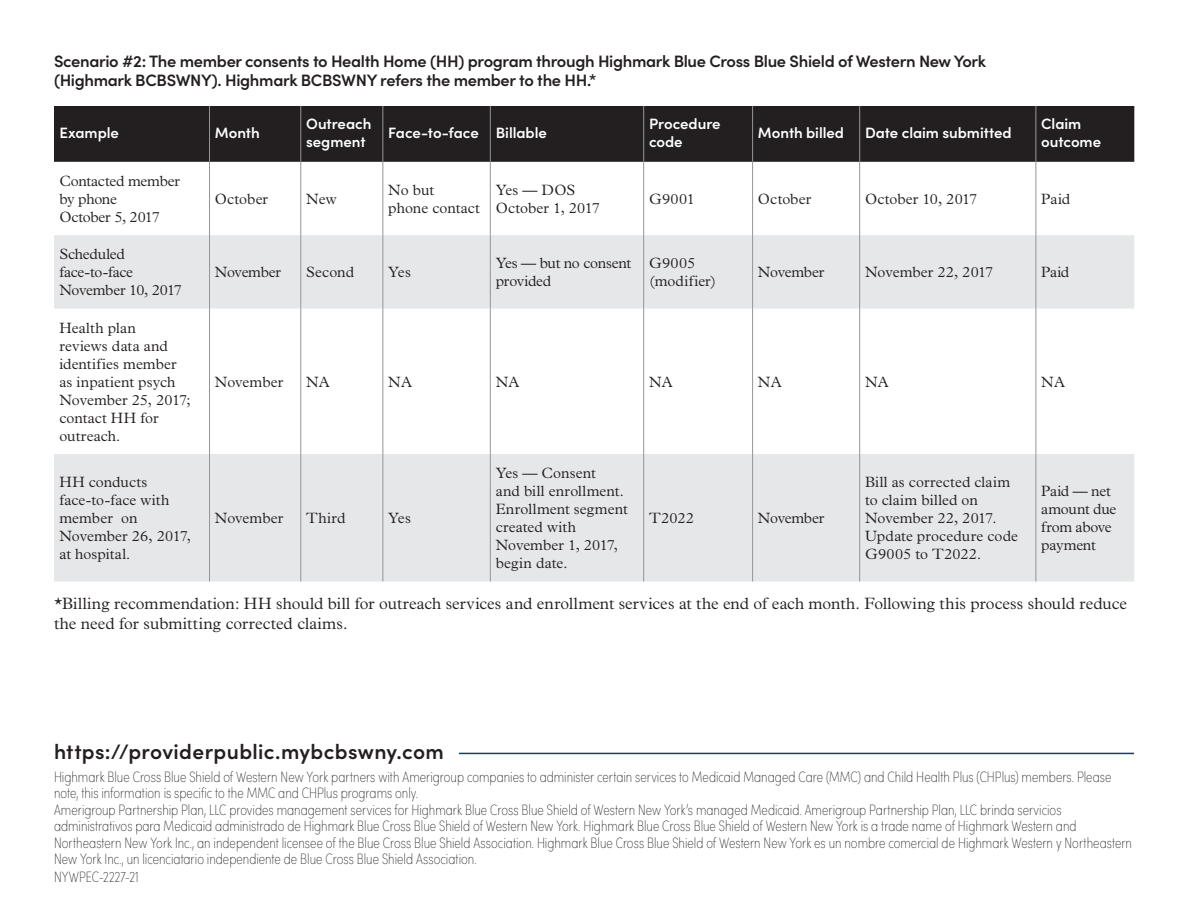
<style>
.page{position:relative;width:1188px;height:918px;background:#fff}
.page>*{position:absolute;margin:0;border:0;box-sizing:border-box;transform-origin:0 0}
.LF_WNY_website{font:600 21px "Sofia Pro";letter-spacing:.02em;color:#231f20}
.LF_WNY_Body_Copy{font:300 16.5px/19.8px "Plantin MT Pro";color:#231f20}
.LF_WNY_Subhead_Title{font:600 16.5px/19.8px "Sofia Pro";letter-spacing:-.02em;color:#231f20}
.LF_WNY_Disclaimer_Te{font:200 15px/16.5px "Sofia Pro Condensed";letter-spacing:.005em;color:#231f20}
.LF_WNY_Body_Copy-2{font:300 15px/18px "Plantin MT Pro";color:#231f20}
.LF_WNY_Body_Copy-3{font:300 15px/18px "Plantin MT Pro";letter-spacing:-.02em;color:#231f20}
.LF_WNY_Table_header{font:600 15px/18px "Sofia Pro";letter-spacing:-.005em;color:#fff}
.LF_WNY_Body_Copy-4{font:300 15px/18px "Plantin MT Pro";letter-spacing:.025em;color:#231f20}
</style>
<div class="page">
<div style="left:54px;top:106px;width:1080px;height:56px;background:#231f20"></div>
<svg style="left:54px;top:235px;width:1080px;height:347px;fill:#e6e7e9"></svg>
<hr style="left:209px;top:106px;width:1px;height:56px;background:#939598">
<hr style="left:300px;top:106px;width:1px;height:56px;background:#939598">
<hr style="left:382px;top:106px;width:1px;height:56px;background:#939598">
<hr style="left:490px;top:106px;width:1px;height:56px;background:#939598">
<hr style="left:643px;top:106px;width:1px;height:56px;background:#939598">
<hr style="left:752px;top:106px;width:1px;height:56px;background:#939598">
<hr style="left:859px;top:106px;width:1px;height:56px;background:#939598">
<hr style="left:1036px;top:106px;width:1px;height:56px;background:#939598">
<hr style="left:209px;top:162px;width:1px;height:73px;background:#939598">
<hr style="left:300px;top:162px;width:1px;height:73px;background:#939598">
<hr style="left:382px;top:162px;width:1px;height:73px;background:#939598">
<hr style="left:490px;top:162px;width:1px;height:73px;background:#939598">
<hr style="left:643px;top:162px;width:1px;height:73px;background:#939598">
<hr style="left:752px;top:162px;width:1px;height:73px;background:#939598">
<hr style="left:859px;top:162px;width:1px;height:73px;background:#939598">
<hr style="left:1036px;top:162px;width:1px;height:73px;background:#939598">
<hr style="left:209px;top:235px;width:1px;height:74px;background:#939598">
<hr style="left:300px;top:235px;width:1px;height:74px;background:#939598">
<hr style="left:382px;top:235px;width:1px;height:74px;background:#939598">
<hr style="left:490px;top:235px;width:1px;height:74px;background:#939598">
<hr style="left:643px;top:235px;width:1px;height:74px;background:#939598">
<hr style="left:752px;top:235px;width:1px;height:74px;background:#939598">
<hr style="left:859px;top:235px;width:1px;height:74px;background:#939598">
<hr style="left:1036px;top:235px;width:1px;height:74px;background:#939598">
<hr style="left:209px;top:309px;width:1px;height:145px;background:#939598">
<hr style="left:300px;top:309px;width:1px;height:145px;background:#939598">
<hr style="left:382px;top:309px;width:1px;height:145px;background:#939598">
<hr style="left:490px;top:309px;width:1px;height:145px;background:#939598">
<hr style="left:643px;top:309px;width:1px;height:145px;background:#939598">
<hr style="left:752px;top:309px;width:1px;height:145px;background:#939598">
<hr style="left:859px;top:309px;width:1px;height:145px;background:#939598">
<hr style="left:1036px;top:309px;width:1px;height:145px;background:#939598">
<hr style="left:209px;top:454px;width:1px;height:128px;background:#939598">
<hr style="left:300px;top:454px;width:1px;height:128px;background:#939598">
<hr style="left:382px;top:454px;width:1px;height:128px;background:#939598">
<hr style="left:490px;top:454px;width:1px;height:128px;background:#939598">
<hr style="left:643px;top:454px;width:1px;height:128px;background:#939598">
<hr style="left:752px;top:454px;width:1px;height:128px;background:#939598">
<hr style="left:859px;top:454px;width:1px;height:128px;background:#939598">
<hr style="left:1036px;top:454px;width:1px;height:128px;background:#939598">
<hr style="left:459px;top:753px;width:675px;height:1px;background:#064166">
<p class="LF_WNY_Subhead_Title" style="left:54px;top:50px;width:934px">Scenario #2: The member consents to Health Home (HH) program through Highmark Blue Cross Blue Shield of Western New York (Highmark BCBSWNY). Highmark BCBSWNY refers the member to the HH.*</p>
<p class="LF_WNY_Table_header" style="left:59px;top:122px;width:61px">Example</p>
<p class="LF_WNY_Table_header" style="left:215px;top:122px;width:46px">Month</p>
<p class="LF_WNY_Table_header" style="left:306px;top:113px;width:67px">Outreach segment</p>
<p class="LF_WNY_Table_header" style="left:388px;top:122px;width:92px">Face-to-face</p>
<p class="LF_WNY_Table_header" style="left:496px;top:122px;width:53px">Billable</p>
<p class="LF_WNY_Table_header" style="left:649px;top:113px;width:73px">Procedure code</p>
<p class="LF_WNY_Table_header" style="left:758px;top:122px;width:88px">Month billed</p>
<p class="LF_WNY_Table_header" style="left:865px;top:122px;width:148px">Date claim submitted</p>
<p class="LF_WNY_Table_header" style="left:1041px;top:113px;width:61px">Claim outcome</p>
<p class="LF_WNY_Body_Copy-3" style="left:59px;top:172px;width:122px">Contacted member by phone<br>October 5, 2017</p>
<p class="LF_WNY_Body_Copy-2" style="left:215px;top:190px;width:55px">October</p>
<p class="LF_WNY_Body_Copy-2" style="left:306px;top:190px;width:32px">New</p>
<p class="LF_WNY_Body_Copy-2" style="left:388px;top:181px;width:93px">No but<br>phone contact</p>
<p class="LF_WNY_Body_Copy-2" style="left:496px;top:181px;width:106px">Yes — DOS<br>October 1, 2017</p>
<p class="LF_WNY_Body_Copy-2" style="left:649px;top:190px;width:47px">G9001</p>
<p class="LF_WNY_Body_Copy-2" style="left:758px;top:190px;width:55px">October</p>
<p class="LF_WNY_Body_Copy-2" style="left:865px;top:190px;width:114px">October 10, 2017</p>
<p class="LF_WNY_Body_Copy-2" style="left:1041px;top:190px;width:31px">Paid</p>
<p class="LF_WNY_Body_Copy-2" style="left:59px;top:245px;width:67px">Scheduled</p>
<p class="LF_WNY_Body_Copy-3" style="left:59px;top:263px;width:124px">face-to-face<br>November 10, 2017</p>
<p class="LF_WNY_Body_Copy-3" style="left:215px;top:263px;width:68px">November</p>
<p class="LF_WNY_Body_Copy-2" style="left:306px;top:263px;width:49px">Second</p>
<p class="LF_WNY_Body_Copy-2" style="left:388px;top:263px;width:24px">Yes</p>
<p class="LF_WNY_Body_Copy-3" style="left:496px;top:254px;width:137px">Yes — but no consent provided</p>
<p class="LF_WNY_Body_Copy-4" style="left:649px;top:254px;width:69px">G9005 (modifier)</p>
<p class="LF_WNY_Body_Copy-3" style="left:758px;top:263px;width:68px">November</p>
<p class="LF_WNY_Body_Copy-2" style="left:865px;top:263px;width:130px">November 22, 2017</p>
<p class="LF_WNY_Body_Copy-2" style="left:1041px;top:263px;width:30px">Paid</p>
<p class="LF_WNY_Body_Copy-2" style="left:59px;top:319px;width:133px">Health plan<br>reviews data and identifies member as inpatient psych<br>November 25, 2017; contact HH for outreach.</p>
<p class="LF_WNY_Body_Copy-2" style="left:215px;top:373px;width:70px">November</p>
<p class="LF_WNY_Body_Copy-2" style="left:306px;top:373px;width:25px">NA</p>
<p class="LF_WNY_Body_Copy-2" style="left:388px;top:373px;width:25px">NA</p>
<p class="LF_WNY_Body_Copy-2" style="left:496px;top:373px;width:25px">NA</p>
<p class="LF_WNY_Body_Copy-2" style="left:649px;top:373px;width:25px">NA</p>
<p class="LF_WNY_Body_Copy-2" style="left:758px;top:373px;width:25px">NA</p>
<p class="LF_WNY_Body_Copy-2" style="left:865px;top:373px;width:25px">NA</p>
<p class="LF_WNY_Body_Copy-2" style="left:1041px;top:373px;width:25px">NA</p>
<p class="LF_WNY_Body_Copy-2" style="left:496px;top:464px;width:134px">Yes — Consent<br>and bill enrollment.<br>Enrollment segment created with<br>November 1, 2017, begin date.</p>
<p class="LF_WNY_Body_Copy-2" style="left:865px;top:473px;width:154px">Bill as corrected claim to claim billed on<br>November 22, 2017.<br>Update procedure code<br>G9005 to T2022.</p>
<p class="LF_WNY_Body_Copy-3" style="left:1041px;top:482px;width:77px">Paid — net amount due from above payment</p>
<p class="LF_WNY_Body_Copy" style="left:54px;top:593px;width:1075px">*Billing recommendation: HH should bill for outreach services and enrollment services at the end of each month. Following this process should reduce the need for submitting corrected claims.</p>
<p class="LF_WNY_Body_Copy-2" style="left:59px;top:473px;width:133px">HH conducts face-to-face with member on<br>November 26, 2017, at hospital.</p>
<p class="LF_WNY_Body_Copy-2" style="left:215px;top:509px;width:70px">November</p>
<p class="LF_WNY_Body_Copy-2" style="left:306px;top:509px;width:41px">Third</p>
<p class="LF_WNY_Body_Copy-2" style="left:388px;top:509px;width:24px">Yes</p>
<p class="LF_WNY_Body_Copy-2" style="left:649px;top:509px;width:46px">T2022</p>
<p class="LF_WNY_Body_Copy-3" style="left:758px;top:509px;width:68px">November</p>
<p class="LF_WNY_website" style="left:54px;top:735px;width:391px">https://providerpublic.mybcbswny.com</p>
<p class="LF_WNY_Disclaimer_Te" style="left:54px;top:767px;width:1059px">Highmark Blue Cross Blue Shield of Western New York partners with Amerigroup companies to administer certain services to Medicaid Managed Care (MMC) and Child Health Plus (CHPlus) members. Please note, this information is specific to the MMC and CHPlus programs only.</p>
<p class="LF_WNY_Disclaimer_Te" style="left:54px;top:800px;width:1080px">Amerigroup Partnership Plan, LLC provides management services for Highmark Blue Cross Blue Shield of Western New York’s managed Medicaid. Amerigroup Partnership Plan, LLC brinda servicios administrativos para Medicaid administrado de Highmark Blue Cross Blue Shield of Western New York. Highmark Blue Cross Blue Shield of Western New York is a trade name of Highmark Western and Northeastern New York Inc., an independent licensee of the Blue Cross Blue Shield Association. Highmark Blue Cross Blue Shield of Western New York es un nombre comercial de Highmark Western y Northeastern New York Inc., un licenciatario independiente de Blue Cross Blue Shield Association.</p>
<p class="LF_WNY_Disclaimer_Te" style="left:54px;top:868px;width:86px">NYWPEC-2227-21</p>
</div>
